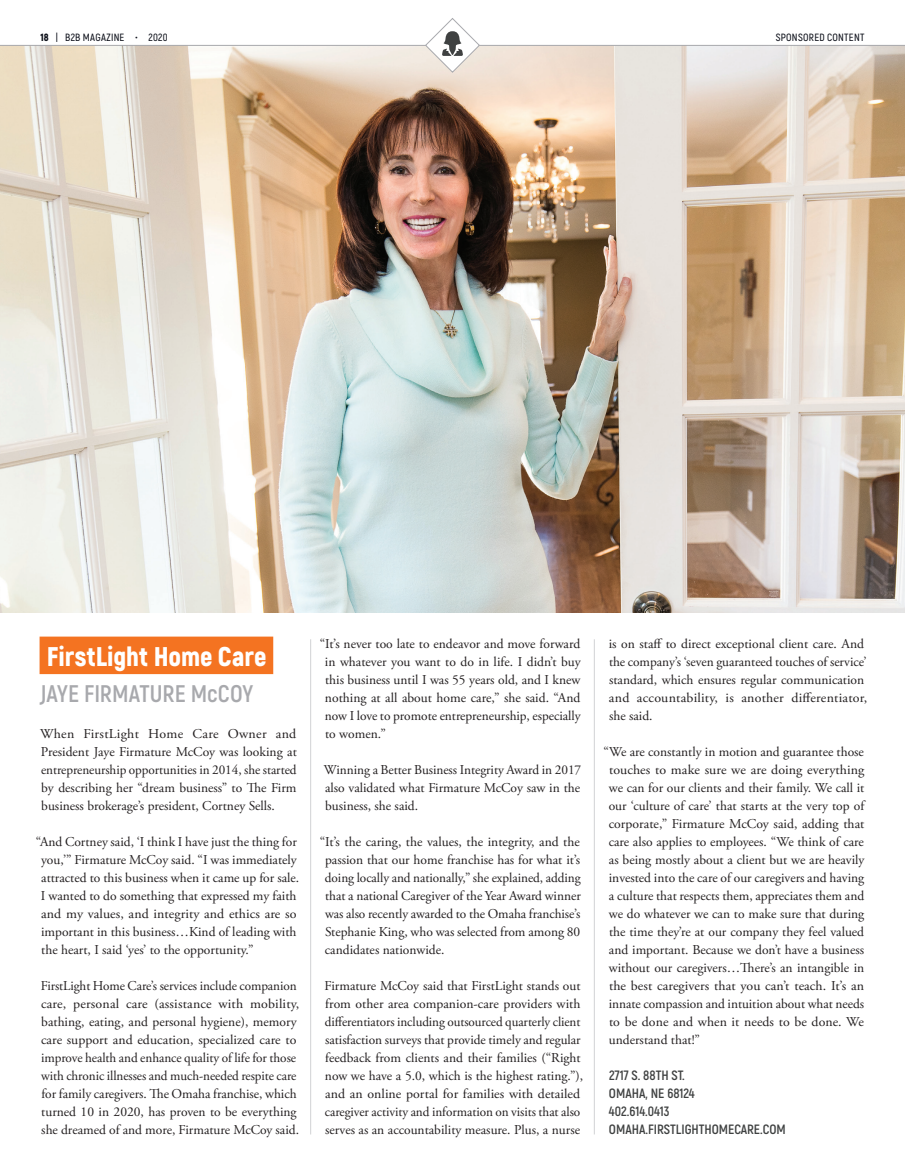
<style>
.page{position:relative;width:905px;height:1175px;background:#fff}
.page>*{position:absolute;margin:0;border:0;box-sizing:border-box;transform-origin:0 0}
.Paragraph_Style_1{font:900 27px "Akrobat";color:#fff}
.Profile_Headline{font:700 24px "Akrobat";letter-spacing:.005em;color:#a8a9ad}
.body_copy-2018{font:13.5px/18px "Adobe Garamond Pro";color:#231f20;text-align:justify}
.Profile_Adress{font:700 13.5px/18px "Akrobat";color:#3f4141}
.t1{font:600 10.5px "Akrobat";letter-spacing:.03em;color:#0d101a}
.s1{font-weight:900}
.s2{font-family:"Adobe Garamond Pro";font-weight:700}
</style>
<div class="page">
<img style="left:0;top:46px;width:904px;height:566px">
<div style="left:40px;top:636px;width:233px;height:38px;background:#f47321"></div>
<hr style="left:594px;top:639px;width:1px;height:495px;background:#d1d2d4">
<hr style="left:310px;top:639px;width:1px;height:495px;background:#d1d2d4">
<hr style="left:0;top:45px;width:904px;height:1px;background:#a8a9ad">
<svg style="left:424px;top:18px;width:56px;height:55px"></svg>
<p class="t1" style="left:40px;top:30px;width:129px"><span class="s1">18</span> | B2B MAGAZINE <span class="s2">·</span> 2020</p>
<p class="t1" style="left:775px;top:30px;width:90px">SPONSORED CONTENT</p>
<p class="Paragraph_Style_1" style="left:47px;top:639px;width:221px">FirstLight Home Care</p>
<p class="Profile_Headline" style="left:40px;top:679px;width:215px">JAYE FIRMATURE McCOY</p>
<p class="body_copy-2018" style="left:40px;top:725px;width:258px">When FirstLight Home Care Owner and President Jaye Firmature McCoy was looking at entrepreneurship opportunities in 2014, she started by describing her “dream business” to The Firm business brokerage’s president, Cortney Sells.</p>
<p class="body_copy-2018" style="left:41px;top:833px;width:260px;text-align:left;text-indent:-5px">“And Cortney said, ‘I think I have just the thing for you,’” Firmature McCoy said. “I was immediately attracted to this business when it came up for sale.<br>I wanted to do something that expressed my faith and my values, and integrity and ethics are so important in this business…Kind of leading with the heart, I said ‘yes’ to the opportunity.”</p>
<p class="body_copy-2018" style="left:41px;top:977px;width:260px;text-align:left">FirstLight Home Care’s services include companion care, personal care (assistance with mobility, bathing, eating, and personal hygiene), memory care support and education, specialized care to improve health and enhance quality of life for those with chronic illnesses and much-needed respite care for family caregivers. The Omaha franchise, which turned 10 in 2020, has proven to be everything she dreamed of and more, Firmature McCoy said.</p>
<p class="body_copy-2018" style="left:325px;top:635px;width:257px;text-indent:-5px">“It’s never too late to endeavor and move forward in whatever you want to do in life. I didn’t buy this business until I was 55 years old, and I knew nothing at all about home care,” she said. “And now I love to promote entrepreneurship, especially to women.”</p>
<p class="body_copy-2018" style="left:324px;top:761px;width:259px">Winning a Better Business Integrity Award in 2017 also validated what Firmature McCoy saw in the business, she said.</p>
<p class="body_copy-2018" style="left:325px;top:833px;width:257px;text-indent:-5px">“It’s the caring, the values, the integrity, and the passion that our home franchise has for what it’s doing locally and nationally,” she explained, adding that a national Caregiver of the Year Award winner was also recently awarded to the Omaha franchise’s Stephanie King, who was selected from among 80 candidates nationwide.</p>
<p class="body_copy-2018" style="left:324px;top:977px;width:260px;text-align:left">Firmature McCoy said that FirstLight stands out from other area companion-care providers with differentiators including outsourced quarterly client satisfaction surveys that provide timely and regular feedback from clients and their families (“Right now we have a 5.0, which is the highest rating.”), and an online portal for families with detailed caregiver activity and information on visits that also serves as an accountability measure. Plus, a nurse</p>
<p class="body_copy-2018" style="left:608px;top:635px;width:260px;text-align:left">is on staff to direct exceptional client care. And the company’s ‘seven guaranteed touches of service’ standard, which ensures regular communication and accountability, is another differentiator, she said.</p>
<p class="body_copy-2018" style="left:608px;top:743px;width:257px;text-indent:-5px">“We are constantly in motion and guarantee those touches to make sure we are doing everything we can for our clients and their family. We call it our ‘culture of care’ that starts at the very top of corporate,” Firmature McCoy said, adding that care also applies to employees. “We think of care as being mostly about a client but we are heavily invested into the care of our caregivers and having a culture that respects them, appreciates them and we do whatever we can to make sure that during the time they’re at our company they feel valued and important. Because we don’t have a business without our caregivers…There’s an intangible in the best caregivers that you can’t teach. It’s an innate compassion and intuition about what needs to be done and when it needs to be done. We understand that!”</p>
<p class="Profile_Adress" style="left:609px;top:1066px;width:178px">2717 S. 88TH ST.<br>OMAHA, NE 68124<br>402.614.0413<br>OMAHA.FIRSTLIGHTHOMECARE.COM</p>
</div>
